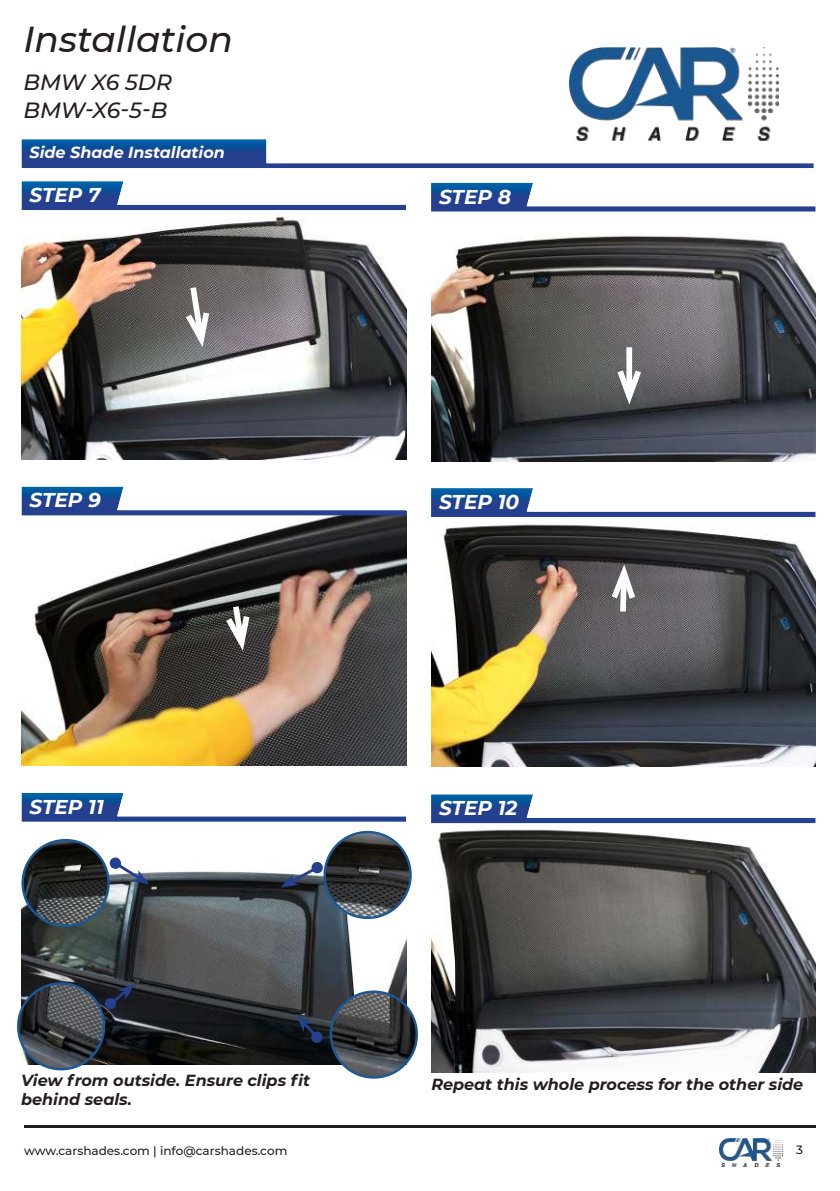
<style>
.page{position:relative;width:840px;height:1191px;background:#fff}
.page>*{position:absolute;margin:0;border:0;box-sizing:border-box;transform-origin:0 0}
.t1{font:italic 500 36px "Montserrat";color:#221f1f}
.t2{font:italic 500 22px/28px "Montserrat";letter-spacing:-.005em;color:#221f1f}
.t3{font:italic 700 20px "Montserrat";color:#fff}
.t4{font:italic 700 16px/19.2px "Montserrat";color:#221f1f}
.t5{font:italic 700 16px "Montserrat";color:#fff}
.t6{font:500 12px "Montserrat";color:#221f1f}
</style>
<div class="page">
<img style="left:569px;top:47px;width:208px;height:92px">
<img style="left:21px;top:139px;width:792px;height:29px">
<hr style="left:24px;top:1126px;width:791px;height:2px;background:#221f1f">
<img style="left:719px;top:1138px;width:63px;height:28px">
<img style="left:21px;top:210px;width:385px;height:250px">
<img style="left:21px;top:515px;width:385px;height:250px">
<img style="left:21px;top:793px;width:385px;height:271px">
<img style="left:21px;top:181px;width:385px;height:29px">
<img style="left:21px;top:486px;width:385px;height:29px">
<img style="left:431px;top:235px;width:384px;height:226px">
<img style="left:431px;top:524px;width:384px;height:242px">
<img style="left:431px;top:823px;width:384px;height:249px">
<img style="left:431px;top:183px;width:384px;height:29px">
<img style="left:431px;top:488px;width:384px;height:29px">
<img style="left:431px;top:794px;width:384px;height:29px">
<svg style="left:180px;top:281px;width:33px;height:74px"></svg>
<svg style="left:221px;top:600px;width:32px;height:59px"></svg>
<div style="left:626px;top:347px;width:5px;height:49px;background:#fff"></div>
<svg style="left:612px;top:364px;width:33px;height:49px"></svg>
<svg style="left:606px;top:556px;width:33px;height:61px"></svg>
<img style="left:23px;top:840px;width:85px;height:86px;border-radius:43px">
<div style="left:21px;top:839px;width:89px;height:88px;border:2px solid #1b5894;border-radius:50%"></div>
<img style="left:18px;top:983px;width:86px;height:86px;border-radius:43px">
<div style="left:17px;top:982px;width:88px;height:88px;border:2px solid #1b5894;border-radius:50%"></div>
<svg style="left:111px;top:859px;width:38px;height:25px"></svg>
<div style="left:109px;top:857px;width:12px;height:12px;background:#24408e;border-radius:50%"></div>
<svg style="left:106px;top:984px;width:29px;height:23px"></svg>
<div style="left:104px;top:997px;width:12px;height:12px;background:#24408e;border-radius:50%"></div>
<img style="left:324px;top:832px;width:86px;height:86px;border-radius:43px">
<div style="left:323px;top:831px;width:88px;height:88px;border:2px solid #1b5894;border-radius:50%"></div>
<img style="left:331px;top:991px;width:85px;height:86px;border-radius:43px">
<div style="left:329px;top:990px;width:89px;height:88px;border:2px solid #1b5894;border-radius:50%"></div>
<svg style="left:280px;top:861px;width:43px;height:26px"></svg>
<svg style="left:296px;top:1015px;width:27px;height:28px"></svg>
<h1 class="t1" style="left:23px;top:19px;width:211px">Installation</h1>
<h2 class="t2" style="left:23px;top:68px;width:150px">BMW X6 5DR<br>BMW-X6-5-B</h2>
<p class="t5" style="left:29px;top:145px;width:197px">Side Shade Installation</p>
<p class="t3" style="left:29px;top:186px;width:73px">STEP 7</p>
<p class="t3" style="left:439px;top:188px;width:73px">STEP 8</p>
<p class="t3" style="left:29px;top:492px;width:73px">STEP 9</p>
<p class="t3" style="left:439px;top:493px;width:82px">STEP 10</p>
<p class="t3" style="left:29px;top:798px;width:76px">STEP 11</p>
<p class="t3" style="left:439px;top:799px;width:80px">STEP 12</p>
<p class="t4" style="left:21px;top:1069px;width:290px">View from outside. Ensure clips fit behind seals.</p>
<p class="t4" style="left:431px;top:1076px;width:373px">Repeat this whole process for the other side</p>
<p class="t6" style="left:24px;top:1145px;width:265px">www.carshades.com | info@carshades.com</p>
<p class="t6" style="left:795px;top:1145px;width:8px">3</p>
</div>
